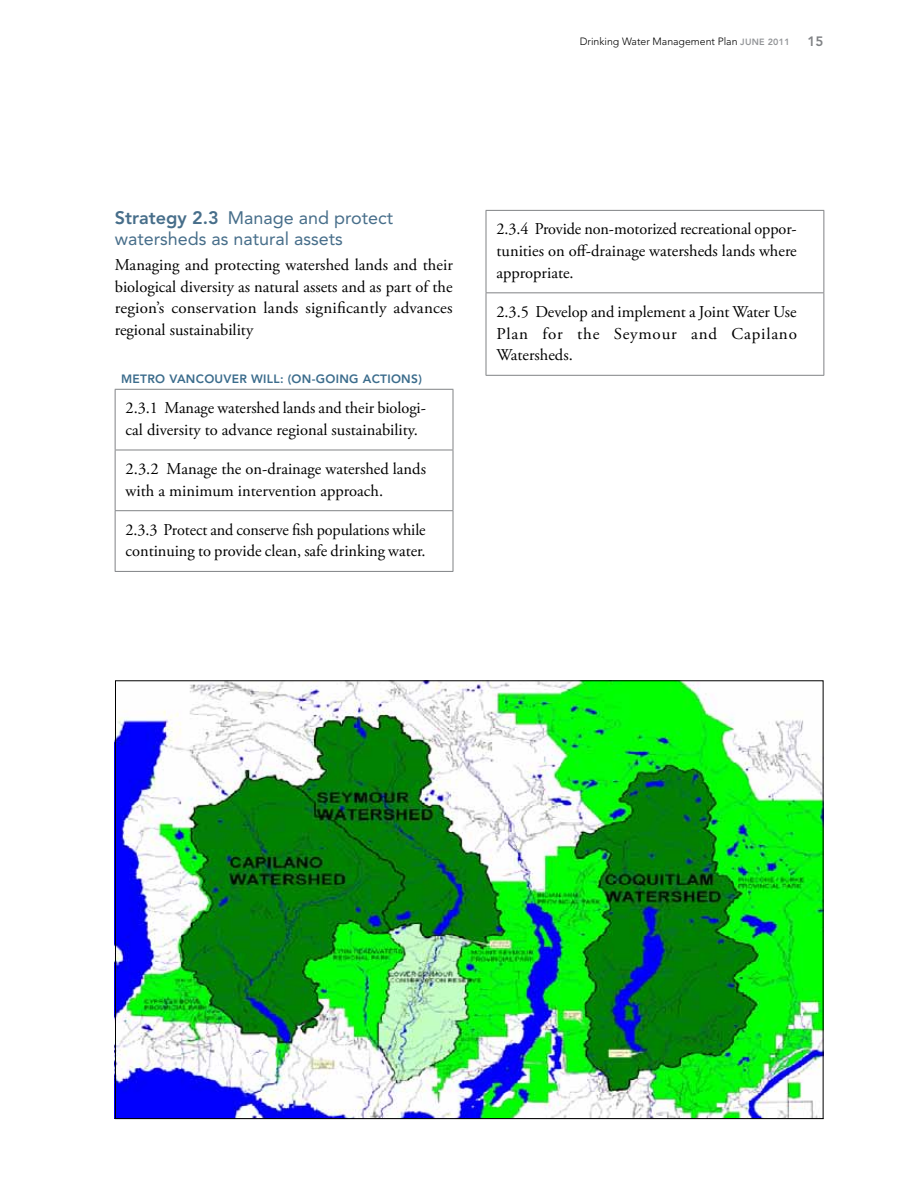
<style>
.page{position:relative;width:918px;height:1188px;background:#fff}
.page>*{position:absolute;margin:0;border:0;box-sizing:border-box;transform-origin:0 0}
.t1{font:18px/21.6px "Avenir LT Std";color:#476e8a}
.t2{font:16.5px/21.8px "Adobe Garamond Pro";color:#000;text-align:justify}
.t3{font:800 13.5px "Avenir LT Std";color:#808285}
.t4{font:800 12px "Avenir LT Std";letter-spacing:.025em;color:#3b6c8c}
.t5{font:300 10.5px "Avenir LT Std";color:#000}
.s1{font-weight:800;font-size:9px;color:#939598}
.s2{font-weight:800}
</style>
<div class="page">
<hr style="left:115px;top:450px;width:338px;height:1px;background:#808285">
<hr style="left:115px;top:510px;width:338px;height:1px;background:#808285">
<hr style="left:115px;top:571px;width:338px;height:1px;background:#808285">
<hr style="left:115px;top:389px;width:338px;height:1px;background:#808285">
<hr style="left:115px;top:390px;width:1px;height:60px;background:#808285">
<hr style="left:453px;top:390px;width:1px;height:60px;background:#808285">
<hr style="left:115px;top:450px;width:1px;height:60px;background:#808285">
<hr style="left:453px;top:450px;width:1px;height:60px;background:#808285">
<hr style="left:115px;top:511px;width:1px;height:60px;background:#808285">
<hr style="left:453px;top:511px;width:1px;height:60px;background:#808285">
<hr style="left:486px;top:210px;width:338px;height:1px;background:#808285">
<hr style="left:486px;top:292px;width:338px;height:1px;background:#808285">
<hr style="left:486px;top:211px;width:1px;height:81px;background:#808285">
<hr style="left:824px;top:211px;width:1px;height:81px;background:#808285">
<hr style="left:486px;top:293px;width:1px;height:82px;background:#808285">
<hr style="left:824px;top:293px;width:1px;height:82px;background:#808285">
<hr style="left:486px;top:375px;width:338px;height:1px;background:#808285">
<img style="left:117px;top:682px;width:705px;height:435px">
<p class="t5" style="left:580px;top:36px;width:211px">Drinking Water Management Plan <span class="s1">JUNE 2011</span></p>
<p class="t3" style="left:808px;top:34px;width:17px">15</p>
<p class="t1" style="left:115px;top:207px;width:280px"><span class="s2">STRATEGY 2.3</span> Manage and protect watersheds as natural assets</p>
<p class="t2" style="left:115px;top:254px;width:340px">Managing and protecting watershed lands and their biological diversity as natural assets and as part of the region’s conservation lands significantly advances regional sustainability</p>
<p class="t4" style="left:121px;top:372px;width:103px">METRO VANCOUVE</p>
<p class="t4" style="left:240px;top:372px;width:184px">R WILL: (ON-GOING ACTIONS)</p>
<p class="t2" style="left:126px;top:398px;width:302px">2.3.1 Manage watershed lands and their biologi&shy;cal diversity to advance regional sustainability.</p>
<p class="t2" style="left:126px;top:458px;width:302px">2.3.2 Manage the on-drainage watershed lands with a minimum intervention approach.</p>
<p class="t2" style="left:126px;top:519px;width:302px">2.3.3 Protect and conserve fish populations while continuing to provide clean, safe drinking water.</p>
<p class="t2" style="left:496px;top:219px;width:302px">2.3.4 Provide non-motorized recreational oppor&shy;tunities on off-drainage watersheds lands where appropriate.</p>
<p class="t2" style="left:496px;top:301px;width:302px">2.3.5 Develop and implement a Joint Water Use Plan for the Seymour and Capilano Watersheds.</p>
</div>
